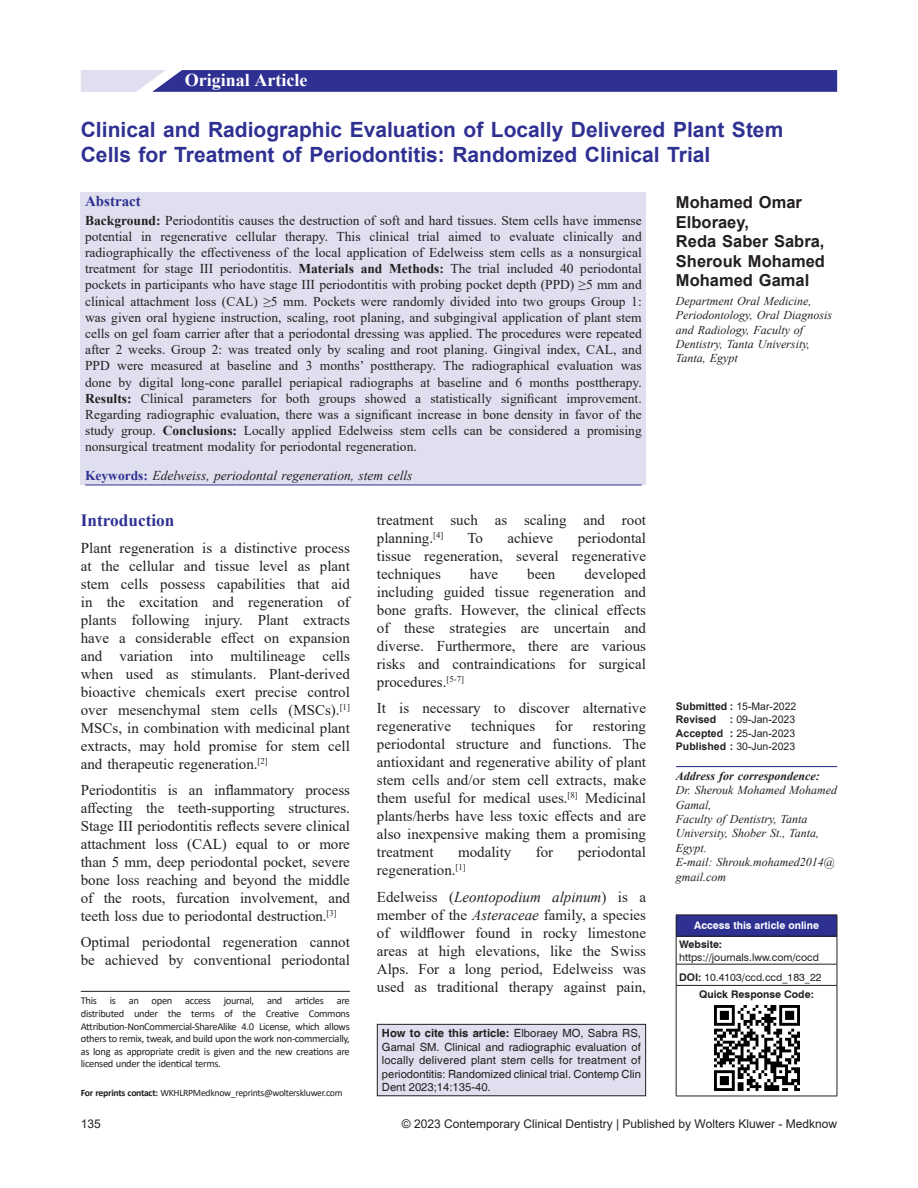
<style>
.page{position:relative;width:918px;height:1188px;background:#fff}
.page>*{position:absolute;margin:0;border:0;box-sizing:border-box;transform-origin:0 0}
.AT{font:700 21px/25.2px "Arial";color:#2e3092}
.AH{font:700 18px "Times New Roman";color:#fff}
.t1{font:700 17.25px "Times New Roman";color:#2e3092}
.AU{font:700 16.5px/19.5px "Arial";color:#231f20}
.TX{font:15px/18px "Times New Roman";color:#231f20;text-align:justify}
.ABSH{font:700 15px "Times New Roman";color:#2e3092}
.ABS{font:13.5px/16.2px "Times New Roman";color:#231f20;text-align:justify}
.KWD{font:italic 13.5px "Times New Roman";color:#231f20}
.ADD{font:italic 12px/14.4px "Times New Roman";color:#231f20}
.AFF{font:italic 12px/14.4px "Times New Roman";color:#231f20}
.t2{font:12px "Arial";color:#231f20}
.HTC{font:11.25px/13.5px "Helvetica";color:#231f20;text-align:justify}
.TX-2{font:10.5px/12.6px "Calibri";letter-spacing:-.03em;color:#231f20;text-align:justify}
.HIS{font:10.5px "Arial";color:#231f20}
.Website{font:10.5px/12.6px "Swiss 721 BT";color:#231f20}
.DOI{font:10.5px "Swiss 721 BT";color:#231f20}
.ATAO{font:700 10.5px "Swiss 721 BT";color:#fff}
.QRC{font:700 10.5px "Swiss 721 BT";color:#231f20}
.HIS-2{font:700 10.5px "Arial";color:#231f20}
.TX-3{font:9.75px "Calibri";letter-spacing:-.03em;color:#231f20}
.s1{font-weight:700}
.s2{font-weight:700;font-style:normal;color:#2e3092}
.s3{font-style:italic}
</style>
<div class="page">
<hr style="left:676px;top:766px;width:161px;height:1px;background:#2e3092">
<div style="left:81px;top:192px;width:565px;height:293px;background:#e0dfef"></div>
<hr style="left:85px;top:485px;width:557px;height:1px;background:#2e3092">
<svg style="left:81px;top:70px;width:756px;height:22px;background:#45469e"></svg>
<div style="left:377px;top:1024px;width:269px;height:72px;background:#e0dfef"></div>
<div style="left:377px;top:1024px;width:269px;height:72px;border:1px solid #231f20"></div>
<hr style="left:81px;top:991px;width:269px;height:1px;background:#231f20">
<div style="left:676px;top:915px;width:161px;height:21px;background:#2e3092"></div>
<hr style="left:676px;top:936px;width:161px;height:1px;background:#231f20">
<hr style="left:676px;top:964px;width:161px;height:1px;background:#231f20">
<hr style="left:676px;top:985px;width:161px;height:1px;background:#231f20">
<hr style="left:676px;top:915px;width:161px;height:1px;background:#231f20">
<svg style="left:676px;top:915px;width:1px;height:70px"></svg>
<svg style="left:837px;top:915px;width:1px;height:70px"></svg>
<hr style="left:676px;top:986px;width:1px;height:110px;background:#231f20">
<hr style="left:837px;top:986px;width:1px;height:110px;background:#231f20">
<hr style="left:676px;top:1096px;width:161px;height:1px;background:#231f20">
<img style="left:714px;top:1005px;width:85px;height:85px">
<p class="AH" style="left:185px;top:67px;width:124px">Original Article</p>
<p class="AT" style="left:81px;top:117px;width:704px">Clinical and Radiographic Evaluation of Locally Delivered Plant Stem<br>Cells for Treatment of Periodontitis: Randomized Clinical Trial</p>
<p class="ABSH" style="left:85px;top:190px;width:57px">Abstract</p>
<p class="ABS" style="left:85px;top:212px;width:558px"><span class="s1">Background:</span> Periodontitis causes the destruction of soft and hard tissues. Stem cells have immense potential in regenerative cellular therapy. This clinical trial aimed to evaluate clinically and radiographically the effectiveness of the local application of Edelweiss stem cells as a nonsurgical treatment for stage III periodontitis. <span class="s1">Materials and Methods:</span> The trial included 40 periodontal pockets in participants who have stage III periodontitis with probing pocket depth (PPD) ≥5 mm and clinical attachment loss (CAL) ≥5 mm. Pockets were randomly divided into two groups Group 1: was given oral hygiene instruction, scaling, root planing, and subgingival application of plant stem cells on gel foam carrier after that a periodontal dressing was applied. The procedures were repeated after 2 weeks. Group 2: was treated only by scaling and root planing. Gingival index, CAL, and PPD were measured at baseline and 3 months’ posttherapy. The radiographical evaluation was done by digital long‑cone parallel periapical radiographs at baseline and 6 months posttherapy.<br><span class="s1">Results:</span> Clinical parameters for both groups showed a statistically significant improvement.<br>Regarding radiographic evaluation, there was a significant increase in bone density in favor of the study group. <span class="s1">Conclusions:</span> Locally applied Edelweiss stem cells can be considered a promising nonsurgical treatment modality for periodontal regeneration.</p>
<p class="KWD" style="left:85px;top:467px;width:329px"><span class="s2">Keywords:</span> Edelweiss, periodontal regeneration, stem cells</p>
<h1 class="t1" style="left:81px;top:508px;width:95px">Introduction</h1>
<p class="TX" style="left:81px;top:538px;width:271px">Plant regeneration is a distinctive process at the cellular and tissue level as plant stem cells possess capabilities that aid in the excitation and regeneration of plants following injury. Plant extracts have a considerable effect on expansion and variation into multilineage cells when used as stimulants. Plant‑derived bioactive chemicals exert precise control over mesenchymal stem cells (MSCs).<sup>[1] </sup>MSCs, in combination with medicinal plant extracts, may hold promise for stem cell and therapeutic regeneration.<sup>[2]</sup></p>
<p class="TX" style="left:81px;top:780px;width:271px">Periodontitis is an inflammatory process affecting the teeth‑supporting structures.<br>Stage III periodontitis reflects severe clinical attachment loss (CAL) equal to or more than 5 mm, deep periodontal pocket, severe bone loss reaching and beyond the middle of the roots, furcation involvement, and teeth loss due to periodontal destruction.<sup>[3]</sup></p>
<p class="TX" style="left:81px;top:933px;width:271px">Optimal periodontal regeneration cannot be achieved by conventional periodontal</p>
<p class="TX-2" style="left:81px;top:994px;width:271px">This is an open access journal, and articles are distributed under the terms of the Creative Commons Attribution‑NonCommercial‑ShareAlike 4.0 License, which allows others to remix, tweak, and build upon the work non‑commercially, as long as appropriate credit is given and the new creations are licensed under the identical terms.</p>
<p class="TX-3" style="left:81px;top:1086px;width:263px"><span class="s1">For reprints contact:</span> WKHLRPMedknow_reprints@wolterskluwer.com</p>
<p class="TX" style="left:377px;top:510px;width:271px">treatment such as scaling and root planning.<sup>[4]</sup></p>
<p class="TX" style="left:377px;top:528px;width:271px;text-indent:201px">periodontal tissue regeneration, several regenerative techniques</p>
<p class="TX" style="left:467px;top:528px;width:17px">To</p>
<p class="TX" style="left:508px;top:528px;width:47px">achieve</p>
<p class="TX" style="left:377px;top:564px;width:271px;text-indent:207px">developed including guided tissue regeneration and bone grafts. However, the clinical effects of these strategies are uncertain and diverse. Furthermore, there are various risks and contraindications for surgical procedures.<sup>[5‑7]</sup></p>
<p class="TX" style="left:377px;top:699px;width:271px">It is necessary to discover alternative regenerative</p>
<p class="TX" style="left:470px;top:564px;width:30px">have</p>
<p class="TX" style="left:527px;top:564px;width:30px">been</p>
<p class="TX" style="left:377px;top:717px;width:271px;text-indent:216px">restoring periodontal structure and functions. The antioxidant and regenerative ability of plant stem cells and/or stem cell extracts, make them useful for medical uses.<sup>[8]</sup> Medicinal plants/herbs have less toxic effects and are also inexpensive making them a promising treatment</p>
<p class="TX" style="left:471px;top:717px;width:66px">techniques</p>
<p class="TX" style="left:555px;top:717px;width:19px">for</p>
<p class="TX" style="left:458px;top:843px;width:55px">modality</p>
<p class="TX" style="left:536px;top:843px;width:19px">for</p>
<p class="TX" style="left:578px;top:843px;width:70px">periodontal</p>
<p class="TX" style="left:377px;top:861px;width:90px">regeneration.<sup>[1]</sup></p>
<p class="TX" style="left:377px;top:887px;width:271px">Edelweiss (<span class="s3">Leontopodium alpinum</span>) is a member of the <span class="s3">Asteraceae</span> family, a species of wildflower found in rocky limestone areas at high elevations, like the Swiss Alps. For a long period, Edelweiss was used as traditional therapy against pain,</p>
<p class="HTC" style="left:382px;top:1027px;width:261px"><span class="s1">How to cite this article:</span> Elboraey MO, Sabra RS, Gamal SM. Clinical and radiographic evaluation of locally delivered plant stem cells for treatment of periodontitis: Randomized clinical trial. Contemp Clin Dent 2023;14:135-40.</p>
<p class="AU" style="left:676px;top:193px;width:150px">Mohamed Omar<br>Elboraey,<br>Reda Saber Sabra,<br>Sherouk Mohamed<br>Mohamed Gamal</p>
<p class="AFF" style="left:676px;top:293px;width:158px">Department Oral Medicine,<br>Periodontology, Oral Diagnosis and Radiology, Faculty of<br>Dentistry, Tanta University,<br>Tanta, Egypt</p>
<p class="HIS" style="left:676px;top:699px;width:122px"><span class="s1">Submitted :</span> 15‑Mar‑2022</p>
<p class="HIS-2" style="left:676px;top:712px;width:42px">Revised</p>
<p class="HIS" style="left:730px;top:712px;width:67px"><span class="s1">:</span> 09‑Jan‑2023</p>
<p class="HIS" style="left:676px;top:726px;width:121px"><span class="s1">Accepted :</span> 25‑Jan‑2023</p>
<p class="HIS" style="left:676px;top:739px;width:121px"><span class="s1">Published :</span> 30-Jun-2023</p>
<p class="ADD" style="left:676px;top:768px;width:163px"><span class="s1">Address for correspondence:<br></span>Dr. Sherouk Mohamed Mohamed<br>Gamal,<br>Faculty of Dentistry, Tanta<br>University, Shober St., Tanta,<br>Egypt.<br>E‑mail: Shrouk.mohamed2014@ gmail.com</p>
<p class="ATAO" style="left:694px;top:919px;width:126px">Access this article online</p>
<p class="Website" style="left:679px;top:938px;width:141px"><span class="s1">Website: </span>https://journals.lww.com/cocd</p>
<p class="DOI" style="left:679px;top:971px;width:144px"><span class="s1">DOI:</span> 10.4103/ccd.ccd_183_22</p>
<p class="QRC" style="left:699px;top:988px;width:116px">Quick Response Code:</p>
<p class="t2" style="left:81px;top:1116px;width:22px">135</p>
<p class="t2" style="left:402px;top:1116px;width:437px">© 2023 Contemporary Clinical Dentistry | Published by Wolters Kluwer - Medknow</p>
</div>
